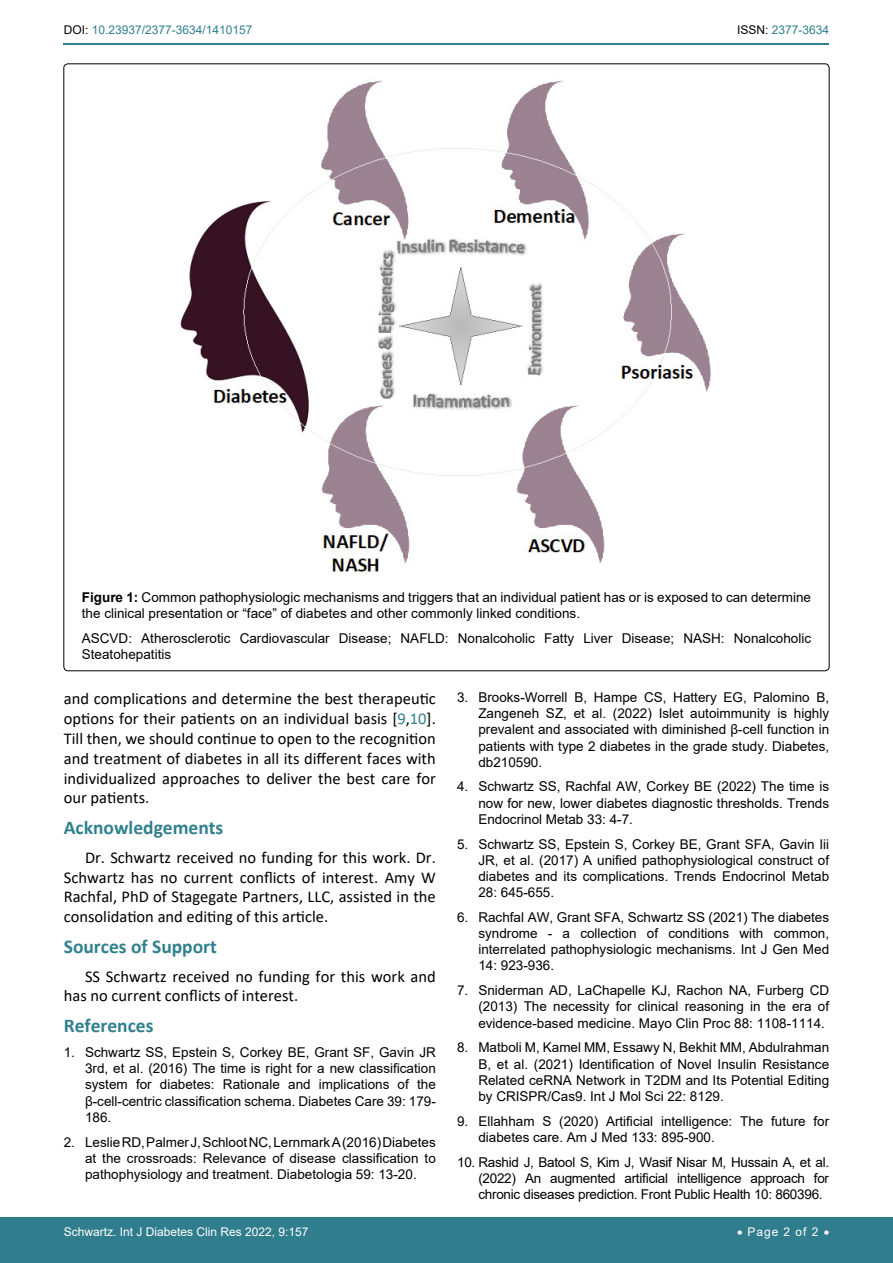
<style>
.page{position:relative;width:893px;height:1263px;background:#fff}
.page>*{position:absolute;margin:0;border:0;box-sizing:border-box;transform-origin:0 0}
.t1{font:700 19.5px "Calibri";color:#30808d}
.t2{font:16.5px/19.8px "Calibri";color:#000;text-align:justify}
.t3{font:13.5px/16.2px "Arial";color:#000;text-align:justify}
.t4{font:12px "Arial";color:#fff}
.t5{font:12px "Arial";color:#30808d}
.s1{color:#000}
.s2{font-weight:700}
.s3{color:#30808d}
</style>
<div class="page">
<hr style="left:64px;top:43px;width:765px;height:2px;background:#30808d">
<div style="left:0;top:1217px;width:893px;height:46px;background:#307d8d"></div>
<img style="left:180px;top:80px;width:531px;height:492px">
<p class="t5" style="left:64px;top:22px;width:190px"><span class="s1">DOI:</span> 10.23937/2377-3634/1410157</p>
<p class="t5" style="left:737px;top:22px;width:94px"><span class="s1">ISSN:</span> 2377-3634</p>
<p class="t3" style="left:82px;top:589px;width:731px"><span class="s2">Figure 1:</span> Common pathophysiologic mechanisms and triggers that an individual patient has or is exposed to can determine the clinical presentation or “face” of diabetes and other commonly linked conditions.</p>
<p class="t3" style="left:82px;top:630px;width:731px">ASCVD: Atherosclerotic Cardiovascular Disease; NAFLD: Nonalcoholic Fatty Liver Disease; NASH: Nonalcoholic<br>Steatohepatitis</p>
<p class="t2" style="left:64px;top:689px;width:374px">and complications and determine the best therapeutic options for their patients on an individual basis [<span class="s3">9</span>,<span class="s3">10</span>].<br>Till then, we should continue to open to the recognition and treatment of diabetes in all its different faces with individualized approaches to deliver the best care for our patients.</p>
<h1 class="t1" style="left:64px;top:814px;width:161px">Acknowledgements</h1>
<p class="t2" style="left:64px;top:847px;width:374px;text-indent:21px">Dr. Schwartz received no funding for this work. Dr.<br>Schwartz has no current conflicts of interest. Amy W Rachfal, PhD of Stagegate Partners, LLC, assisted in the consolidation and editing of this article.</p>
<h1 class="t1" style="left:64px;top:933px;width:155px">Sources of Support</h1>
<p class="t2" style="left:64px;top:966px;width:374px;text-indent:21px">SS Schwartz received no funding for this work and has no current conflicts of interest.</p>
<h1 class="t1" style="left:64px;top:1012px;width:91px">References</h1>
<p class="t3" style="left:85px;top:1044px;width:352px;text-indent:-21px">1. Schwartz SS, Epstein S, Corkey BE, Grant SF, Gavin JR 3rd, et al. (2016) The time is right for a new classification system for diabetes: Rationale and implications of the β-cell-centric classification schema. Diabetes Care 39: 179- 186.</p>
<p class="t3" style="left:85px;top:1133px;width:352px;text-indent:-21px">2. Leslie RD, Palmer J, Schloot NC, Lernmark A (2016) Diabetes at the crossroads: Relevance of disease classification to pathophysiology and treatment. Diabetologia 59: 13-20.</p>
<p class="t3" style="left:478px;top:689px;width:352px;text-indent:-21px">3. Brooks-Worrell B, Hampe CS, Hattery EG, Palomino B, Zangeneh SZ, et al. (2022) Islet autoimmunity is highly prevalent and associated with diminished β-cell function in patients with type 2 diabetes in the grade study. Diabetes, db210590.</p>
<p class="t3" style="left:478px;top:778px;width:352px;text-indent:-21px">4. Schwartz SS, Rachfal AW, Corkey BE (2022) The time is now for new, lower diabetes diagnostic thresholds. Trends Endocrinol Metab 33: 4-7.</p>
<p class="t3" style="left:478px;top:836px;width:352px;text-indent:-21px">5. Schwartz SS, Epstein S, Corkey BE, Grant SFA, Gavin Iii JR, et al. (2017) A unified pathophysiological construct of diabetes and its complications. Trends Endocrinol Metab 28: 645-655.</p>
<p class="t3" style="left:478px;top:909px;width:352px;text-indent:-21px">6. Rachfal AW, Grant SFA, Schwartz SS (2021) The diabetes syndrome - a collection of conditions with common, interrelated pathophysiologic mechanisms. Int J Gen Med 14: 923-936.</p>
<p class="t3" style="left:478px;top:982px;width:352px;text-indent:-21px">7. Sniderman AD, LaChapelle KJ, Rachon NA, Furberg CD (2013) The necessity for clinical reasoning in the era of evidence-based medicine. Mayo Clin Proc 88: 1108-1114.</p>
<p class="t3" style="left:478px;top:1039px;width:352px;text-indent:-21px">8. Matboli M, Kamel MM, Essawy N, Bekhit MM, Abdulrahman B, et al. (2021) Identification of Novel Insulin Resistance Related ceRNA Network in T2DM and Its Potential Editing by CRISPR/Cas9. Int J Mol Sci 22: 8129.</p>
<p class="t3" style="left:478px;top:1113px;width:352px;text-indent:-21px">9. Ellahham S (2020) Artificial intelligence: The future for diabetes care. Am J Med 133: 895-900.</p>
<p class="t3" style="left:478px;top:1153px;width:352px;text-indent:-21px">10. Rashid J, Batool S, Kim J, Wasif Nisar M, Hussain A, et al. (2022) An augmented artificial intelligence approach for chronic diseases prediction. Front Public Health 10: 860396.</p>
<p class="t4" style="left:64px;top:1223px;width:246px">Schwartz. Int J Diabetes Clin Res 2022, 9:157</p>
<p class="t4" style="left:737px;top:1223px;width:94px">• Page 2 of 2 •</p>
</div>
